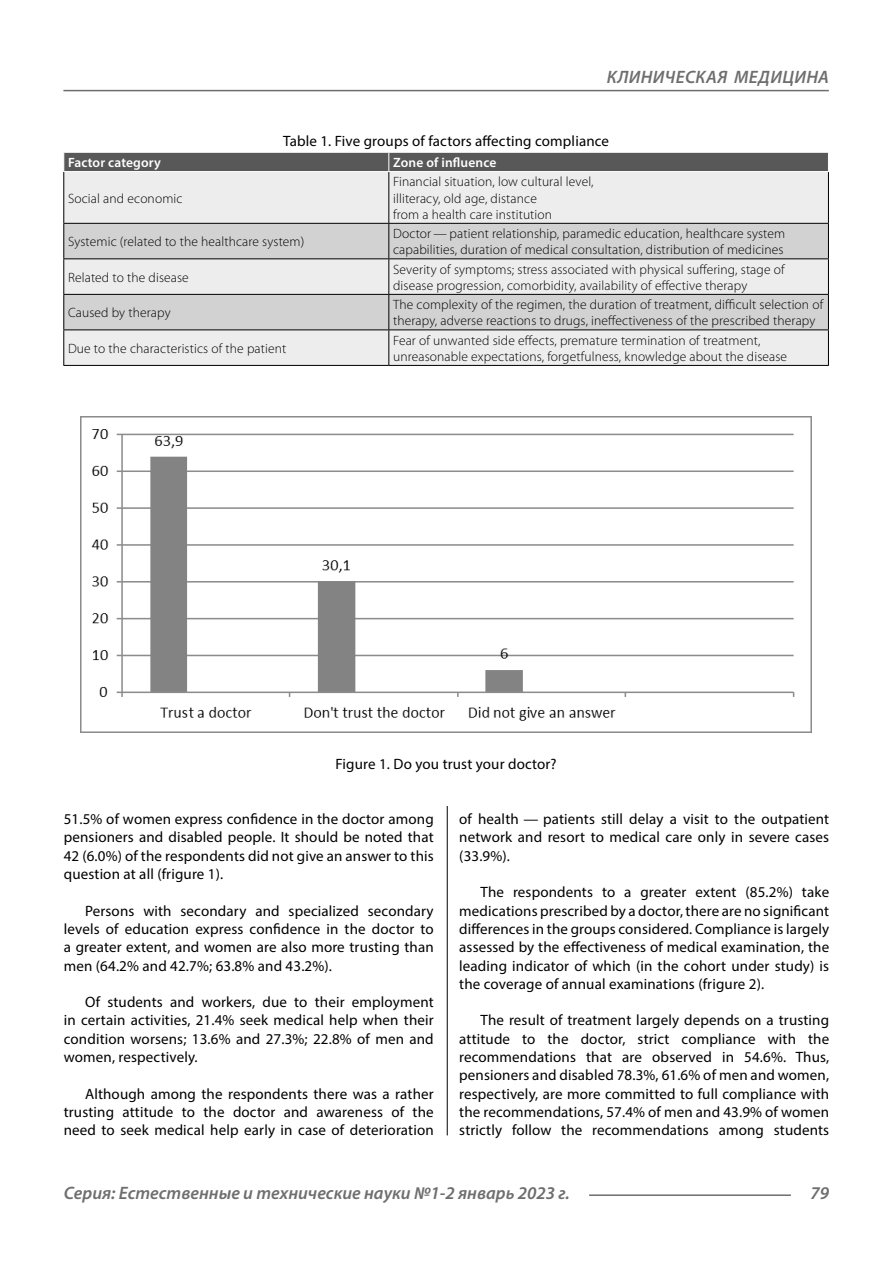
<style>
.page{position:relative;width:893px;height:1263px;background:#fff}
.page>*{position:absolute;margin:0;border:0;box-sizing:border-box;transform-origin:0 0}
.t1{font:italic 600 18px "Myriad Pro";color:#6e6e6e}
.Normal{font:15px/18.3px "Myriad Pro";letter-spacing:.01em;color:#000;text-align:justify}
.podpis{font:15px "Myriad Pro";letter-spacing:.01em;color:#000}
.Tab_content{font:300 13.5px/16.2px "Myriad Pro";letter-spacing:.01em;color:#000}
.Tab_header{font:600 13.5px "Myriad Pro";letter-spacing:.01em;color:#fff}
</style>
<div class="page">
<hr style="left:447px;top:128px;width:1px;height:1007px;background:#000">
<div style="left:63px;top:128px;width:766px;height:677px;background:#fff"></div>
<div style="left:64px;top:172px;width:764px;height:193px;background:#ededed"></div>
<svg style="left:64px;top:224px;width:764px;height:105px;fill:#d2d2d2"></svg>
<hr style="left:63px;top:172px;width:1px;height:51px;background:#000">
<hr style="left:388px;top:172px;width:1px;height:51px;background:#000">
<hr style="left:828px;top:172px;width:1px;height:51px;background:#000">
<hr style="left:63px;top:223px;width:326px;height:1px;background:#000">
<hr style="left:63px;top:224px;width:1px;height:34px;background:#000">
<hr style="left:389px;top:223px;width:440px;height:1px;background:#000">
<hr style="left:388px;top:224px;width:1px;height:34px;background:#000">
<hr style="left:828px;top:224px;width:1px;height:34px;background:#000">
<hr style="left:63px;top:258px;width:326px;height:1px;background:#000">
<hr style="left:63px;top:259px;width:1px;height:35px;background:#000">
<hr style="left:389px;top:258px;width:440px;height:1px;background:#000">
<hr style="left:388px;top:259px;width:1px;height:35px;background:#000">
<hr style="left:828px;top:259px;width:1px;height:35px;background:#000">
<hr style="left:63px;top:294px;width:326px;height:1px;background:#000">
<hr style="left:63px;top:295px;width:1px;height:34px;background:#000">
<hr style="left:389px;top:294px;width:440px;height:1px;background:#000">
<hr style="left:388px;top:295px;width:1px;height:34px;background:#000">
<hr style="left:828px;top:295px;width:1px;height:34px;background:#000">
<hr style="left:63px;top:329px;width:326px;height:1px;background:#000">
<hr style="left:63px;top:330px;width:1px;height:35px;background:#000">
<hr style="left:389px;top:329px;width:440px;height:1px;background:#000">
<hr style="left:388px;top:330px;width:1px;height:35px;background:#000">
<hr style="left:828px;top:330px;width:1px;height:35px;background:#000">
<hr style="left:63px;top:365px;width:326px;height:1px;background:#000">
<hr style="left:389px;top:365px;width:440px;height:1px;background:#000">
<div style="left:63px;top:152px;width:766px;height:19px;background:#585858"></div>
<img style="left:80px;top:416px;width:732px;height:316px">
<hr style="left:589px;top:1194px;width:202px;height:2px;background:#6e6e6e">
<hr style="left:63px;top:90px;width:766px;height:1px;background:#6e6e6e">
<p class="t1" style="left:607px;top:66px;width:24px">Клини</p>
<p class="t1" style="left:665px;top:66px;width:23px">ческая</p>
<p class="t1" style="left:734px;top:66px;width:13px">медицина</p>
<p class="podpis" style="left:283px;top:132px;width:328px">Table 1. Five groups of factors affecting compliance</p>
<p class="Tab_header" style="left:68px;top:154px;width:94px">Factor category</p>
<p class="Tab_header" style="left:393px;top:154px;width:105px">Zone of influence</p>
<p class="Tab_content" style="left:68px;top:190px;width:116px">Social and economic</p>
<p class="Tab_content" style="left:393px;top:174px;width:202px">Financial situation, low cultural level,</p>
<p class="Tab_content" style="left:393px;top:190px;width:145px">illiteracy, old age, distance</p>
<p class="Tab_content" style="left:393px;top:206px;width:161px">from a health care institution</p>
<p class="Tab_content" style="left:68px;top:233px;width:238px">Systemic (related to the healthcare system)</p>
<p class="Tab_content" style="left:393px;top:225px;width:394px">Doctor — patient relationship, paramedic education, healthcare system capabilities, duration of medical consultation, distribution of medicines</p>
<p class="Tab_content" style="left:68px;top:269px;width:122px">Related to the disease</p>
<p class="Tab_content" style="left:393px;top:261px;width:393px">Severity of symptoms; stress associated with physical suffering, stage of disease progression, comorbidity, availability of effective therapy</p>
<p class="Tab_content" style="left:68px;top:304px;width:104px">Caused by therapy</p>
<p class="Tab_content" style="left:393px;top:296px;width:432px">The complexity of the regimen, the duration of treatment, difficult selection of therapy, adverse reactions to drugs, ineffectiveness of the prescribed therapy</p>
<p class="Tab_content" style="left:68px;top:340px;width:220px">Due to the characteristics of the patient</p>
<p class="Tab_content" style="left:393px;top:332px;width:396px">Fear of unwanted side effects, premature termination of treatment, unreasonable expectations, forgetfulness, knowledge about the disease</p>
<p class="podpis" style="left:336px;top:755px;width:223px">Figure 1. Do you trust your doctor?</p>
<p class="Normal" style="left:64px;top:809px;width:371px">51.5% of women express confidence in the doctor among pensioners and disabled people. It should be noted that 42 (6.0%) of the respondents did not give an answer to this question at all (frigure 1).</p>
<p class="Normal" style="left:64px;top:901px;width:371px;text-indent:21px">Persons with secondary and specialized secondary levels of education express confidence in the doctor to a greater extent, and women are also more trusting than men (64.2% and 42.7%; 63.8% and 43.2%).</p>
<p class="Normal" style="left:64px;top:993px;width:371px;text-indent:21px">Of students and workers, due to their employment in certain activities, 21.4% seek medical help when their condition worsens; 13.6% and 27.3%; 22.8% of men and women, respectively.</p>
<p class="Normal" style="left:64px;top:1084px;width:371px;text-indent:21px">Although among the respondents there was a rather trusting attitude to the doctor and awareness of the need to seek medical help early in case of deterioration</p>
<p class="Normal" style="left:459px;top:809px;width:371px">of health — patients still delay a visit to the outpatient network and resort to medical care only in severe cases (33.9%).</p>
<p class="Normal" style="left:459px;top:883px;width:371px;text-indent:21px">The respondents to a greater extent (85.2%) take medications prescribed by a doctor, there are no significant differences in the groups considered. Compliance is largely assessed by the effectiveness of medical examination, the leading indicator of which (in the cohort under study) is the coverage of annual examinations (frigure 2).</p>
<p class="Normal" style="left:459px;top:1011px;width:371px;text-indent:21px">The result of treatment largely depends on a trusting attitude to the doctor, strict compliance with the recommendations that are observed in 54.6%. Thus, pensioners and disabled 78.3%, 61.6% of men and women, respectively, are more committed to full compliance with the recommendations, 57.4% of men and 43.9% of women strictly follow the recommendations among students</p>
<p class="t1" style="left:64px;top:1182px;width:508px">Серия: Естественные и технические науки №1-2 январь 2023 г.</p>
<p class="t1" style="left:810px;top:1182px;width:20px">79</p>
</div>
